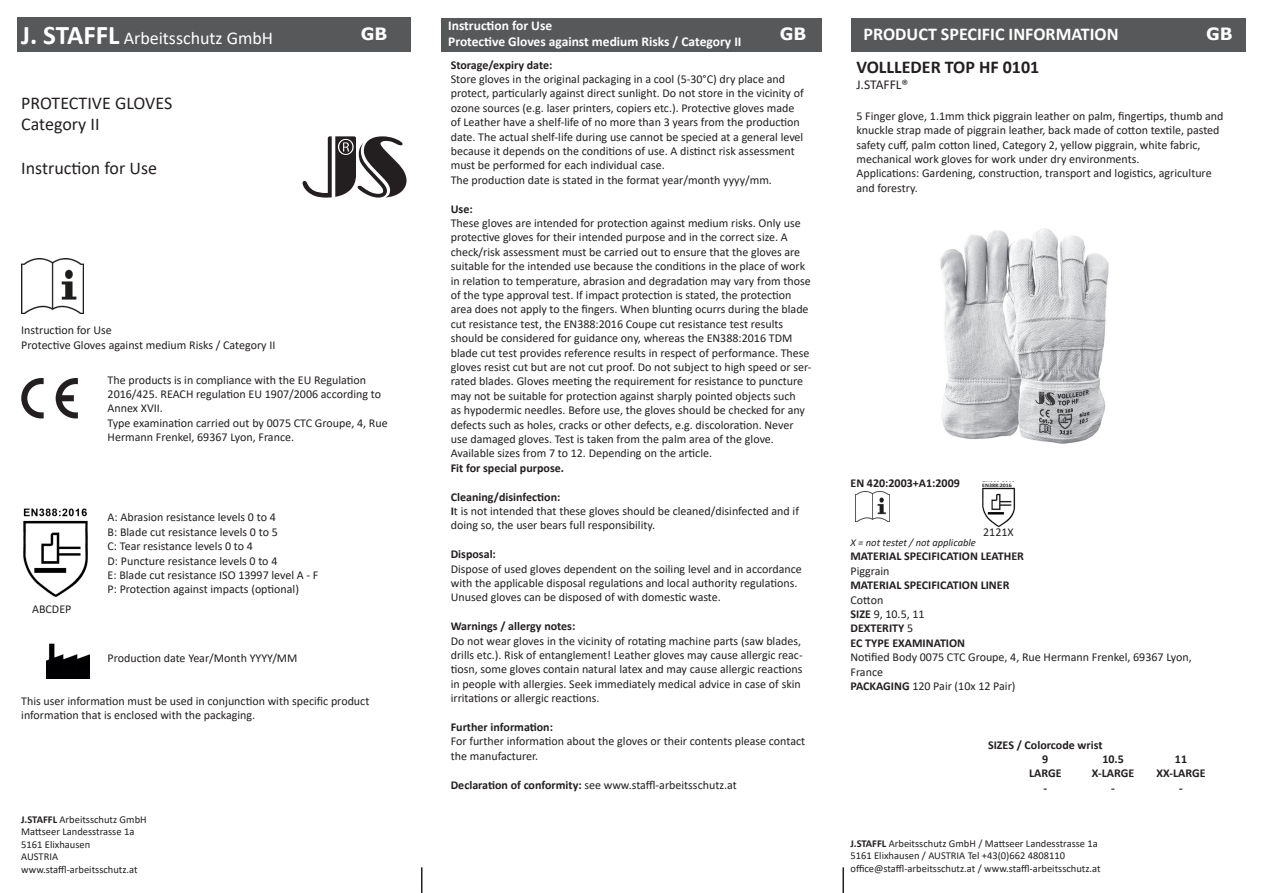
<style>
.page{position:relative;width:1263px;height:893px;background:#fff}
.page>*{position:absolute;margin:0;border:0;box-sizing:border-box;transform-origin:0 0}
.t1{font:18px "Calibri";color:#231f20}
.t2{font:700 18px "Calibri";color:#fff}
.t3{font:18px "Calibri";color:#fff}
.t4{font:700 18px "Calibri";color:#231f20}
.t5{font:700 16.95px "Verdana";color:#fff}
.t6{font:700 13.5px "Calibri";color:#fff}
.t7{font:13.5px "Calibri";color:#231f20}
.t8{font:12px/14.4px "Calibri";color:#231f20}
.t9{font:700 12px "Calibri";color:#231f20}
.t10{font:10.5px "Calibri";color:#231f20}
.t11{font:italic 10.5px "Calibri";color:#231f20}
.t12{font:700 5.25px "Calibri";color:#231f20;scale:1.15 1}
.s1{font-weight:700;font-size:27px}
.s2{font-weight:700}
.s3{font-weight:400}
</style>
<div class="page">
<div style="left:17px;top:17px;width:394px;height:35px;background:#57585a"></div>
<div style="left:851px;top:19px;width:395px;height:33px;background:#57585a"></div>
<svg style="left:421px;top:867px;width:1px;height:26px"></svg>
<hr style="left:842px;top:867px;width:2px;height:26px;background:#231f20">
<svg style="left:303px;top:136px;width:103px;height:62px"></svg>
<img style="left:21px;top:259px;width:63px;height:54px">
<img style="left:23px;top:508px;width:65px;height:89px">
<svg style="left:56px;top:378px;width:22px;height:40px"></svg>
<svg style="left:21px;top:378px;width:23px;height:40px"></svg>
<img style="left:855px;top:492px;width:35px;height:30px">
<div style="left:441px;top:19px;width:380px;height:33px;background:#57585a"></div>
<img style="left:46px;top:643px;width:43px;height:36px">
<img style="left:940px;top:228px;width:169px;height:216px">
<img style="left:982px;top:481px;width:33px;height:46px">
<div style="left:982px;top:482px;width:32px;height:5px;background:#fff"></div>
<p class="t3" style="left:21px;top:26px;width:253px"><span class="s1">J. STAFFL</span> Arbeitsschutz GmbH</p>
<p class="t6" style="left:448px;top:16px;width:106px">Instruction for Use</p>
<p class="t6" style="left:448px;top:32px;width:295px">Protective Gloves against medium Risks / Category II</p>
<p class="t5" style="left:361px;top:21px;width:28px">GB</p>
<p class="t5" style="left:780px;top:21px;width:28px">GB</p>
<p class="t1" style="left:21px;top:90px;width:153px">PROTECTIVE GLOVES</p>
<p class="t1" style="left:21px;top:112px;width:80px">Category II</p>
<p class="t1" style="left:21px;top:155px;width:137px">Instruction for Use</p>
<p class="t8" style="left:21px;top:323px;width:92px">Instruction for Use</p>
<p class="t8" style="left:21px;top:337px;width:256px">Protective Gloves against medium Risks / Category II</p>
<p class="t8" style="left:108px;top:372px;width:275px">The products is in compliance with the EU Regulation<br>2016/425. REACH regulation EU 1907/2006 according to<br>Annex XVII.</p>
<p class="t8" style="left:108px;top:415px;width:282px">Type examination carried out by 0075 CTC Groupe, 4, Rue<br>Hermann Frenkel, 69367 Lyon, France.</p>
<p class="t8" style="left:32px;top:601px;width:41px">ABCDEP</p>
<p class="t8" style="left:108px;top:510px;width:212px">A: Abrasion resistance levels 0 to 4<br>B: Blade cut resistance levels 0 to 5<br>C: Tear resistance levels 0 to 4<br>D: Puncture resistance levels 0 to 4<br>E: Blade cut resistance ISO 13997 level A - F P: Protection against impacts (optional)</p>
<p class="t8" style="left:108px;top:651px;width:191px">Production date Year/Month YYYY/MM</p>
<p class="t8" style="left:21px;top:693px;width:350px">This user information must be used in conjunction with specific product</p>
<p class="t8" style="left:21px;top:708px;width:236px">information that is enclosed with the packaging.</p>
<p class="t10" style="left:21px;top:812px;width:127px"><span class="s2">J.STAFFL</span> Arbeitsschutz GmbH</p>
<p class="t10" style="left:21px;top:824px;width:115px">Mattseer Landesstrasse 1a</p>
<p class="t10" style="left:21px;top:837px;width:71px">5161 Elixhausen</p>
<p class="t10" style="left:21px;top:850px;width:38px">AUSTRIA</p>
<p class="t10" style="left:21px;top:862px;width:118px">www.staffl-arbeitsschutz.at</p>
<p class="t9" style="left:451px;top:56px;width:103px">Storage/expiry date:</p>
<p class="t8" style="left:451px;top:71px;width:354px">Store gloves in the original packaging in a cool (5-30°C) dry place and protect, particularly against direct sunlight. Do not store in the vicinity of ozone sources (e.g. laser printers, copiers etc.). Protective gloves made of Leather have a shelf-life of no more than 3 years from the production date. The actual shelf-life during use cannot be specied at a general level because it depends on the conditions of use. A distinct risk assessment must be performed for each individual case.</p>
<p class="t8" style="left:451px;top:172px;width:323px">The production date is stated in the format year/month yyyy/mm.</p>
<p class="t9" style="left:451px;top:200px;width:23px">Use:</p>
<p class="t8" style="left:451px;top:215px;width:351px">These gloves are intended for protection against medium risks. Only use</p>
<p class="t8" style="left:451px;top:230px;width:339px">protective gloves for their intended purpose and in the correct size. A</p>
<p class="t8" style="left:451px;top:244px;width:351px">check/risk assessment must be carried out to ensure that the gloves are</p>
<p class="t8" style="left:451px;top:259px;width:362px">suitable for the intended use because the conditions in the place of work in relation to temperature, abrasion and degradation may vary from those of the type approval test. If impact protection is stated, the protection area does not apply to the fingers. When blunting ocurrs during the blade cut resistance test, the EN388:2016 Coupe cut resistance test results should be considered for guidance ony, whereas the EN388:2016 TDM blade cut test provides reference results in respect of performance. These gloves resist cut but are not cut proof. Do not subject to high speed or ser&shy;rated blades. Gloves meeting the requirement for resistance to puncture may not be suitable for protection against sharply pointed objects such<br>as hypodermic needles. Before use, the gloves should be checked for any defects such as holes, cracks or other defects, e.g. discoloration. Never use damaged gloves. Test is taken from the palm area of the glove.</p>
<p class="t8" style="left:451px;top:446px;width:263px">Available sizes from 7 to 12. Depending on the article.</p>
<p class="t9" style="left:451px;top:459px;width:115px">Fit for special purpose.</p>
<p class="t9" style="left:451px;top:488px;width:111px">Cleaning/disinfection:</p>
<p class="t8" style="left:451px;top:503px;width:350px"><span class="s2">I</span>t is not intended that these gloves should be cleaned/disinfected and if doing so, the user bears full responsibility.</p>
<p class="t9" style="left:451px;top:546px;width:47px">Disposal:</p>
<p class="t8" style="left:451px;top:561px;width:353px">Dispose of used gloves dependent on the soiling level and in accordance with the applicable disposal regulations and local authority regulations.<br>Unused gloves can be disposed of with domestic waste.</p>
<p class="t9" style="left:451px;top:618px;width:126px">Warnings / allergy notes:</p>
<p class="t8" style="left:451px;top:633px;width:353px">Do not wear gloves in the vicinity of rotating machine parts (saw blades, drills etc.). Risk of entanglement! Leather gloves may cause allergic reac&shy;tiosn, some gloves contain natural latex and may cause allergic reactions in people with allergies. Seek immediately medical advice in case of skin irritations or allergic reactions.</p>
<p class="t9" style="left:451px;top:718px;width:104px">Further information:</p>
<p class="t8" style="left:451px;top:734px;width:356px">For further information about the gloves or their contents please contact the manufacturer.</p>
<p class="t8" style="left:451px;top:777px;width:288px"><span class="s2">Declaration of conformity:</span> see www.staffl-arbeitsschutz.at</p>
<p class="t2" style="left:863px;top:21px;width:257px">PRODUCT SPECIFIC INFORMATION</p>
<p class="t5" style="left:1206px;top:21px;width:28px">GB</p>
<p class="t4" style="left:856px;top:54px;width:184px">VOLLLEDER TOP HF 0101</p>
<p class="t7" style="left:856px;top:75px;width:53px">J.STAFFL®</p>
<p class="t8" style="left:856px;top:108px;width:369px">5 Finger glove, 1.1mm thick piggrain leather on palm, fingertips, thumb and knuckle strap made of piggrain leather, back made of cotton textile, pasted safety cuff, palm cotton lined, Category 2, yellow piggrain, white fabric, mechanical work gloves for work under dry environments.<br>Applications: Gardening, construction, transport and logistics, agriculture and forestry.</p>
<p class="t9" style="left:850px;top:474px;width:111px">EN 420:2003+A1:2009</p>
<p class="t12" style="left:982px;top:481px;width:27px">EN388:2016</p>
<p class="t8" style="left:983px;top:524px;width:32px">2121X</p>
<p class="t11" style="left:850px;top:535px;width:127px">X = not testet / not applicable</p>
<p class="t9" style="left:850px;top:548px;width:175px">MATERIAL SPECIFICATION LEATHER</p>
<p class="t8" style="left:850px;top:563px;width:41px">Piggrain</p>
<p class="t9" style="left:850px;top:577px;width:160px">MATERIAL SPECIFICATION LINER</p>
<p class="t8" style="left:850px;top:592px;width:34px">Cotton</p>
<p class="t8" style="left:850px;top:606px;width:76px"><span class="s2">SIZE</span> 9, 10.5, 11</p>
<p class="t9" style="left:850px;top:620px;width:64px">DEXTERITY <span class="s3">5</span></p>
<p class="t9" style="left:850px;top:634px;width:116px">EC TYPE EXAMINATION</p>
<p class="t8" style="left:850px;top:650px;width:343px">Notified Body 0075 CTC Groupe, 4, Rue Hermann Frenkel, 69367 Lyon,</p>
<p class="t8" style="left:850px;top:664px;width:34px">France</p>
<p class="t8" style="left:850px;top:678px;width:167px"><span class="s2">PACKAGING</span> 120 Pair (10x 12 Pair)</p>
<p class="t9" style="left:988px;top:736px;width:116px">SIZES / Colorcode wrist</p>
<p class="t9" style="left:1042px;top:750px;width:8px">9</p>
<p class="t9" style="left:1029px;top:765px;width:34px">LARGE</p>
<p class="t9" style="left:1043px;top:779px;width:5px">-</p>
<p class="t9" style="left:1102px;top:750px;width:23px">10.5</p>
<p class="t9" style="left:1092px;top:765px;width:44px">X-LARGE</p>
<p class="t9" style="left:1111px;top:779px;width:5px">-</p>
<p class="t10" style="left:850px;top:836px;width:249px"><span class="s2">J.STAFFL</span> Arbeitsschutz GmbH / Mattseer Landesstrasse 1a</p>
<p class="t10" style="left:850px;top:848px;width:216px">5161 Elixhausen / AUSTRIA Tel +43(0)662 4808110</p>
<p class="t10" style="left:850px;top:861px;width:252px">office@staffl-arbeitsschutz.at / www.staffl-arbeitsschutz.at</p>
<p class="t9" style="left:1175px;top:750px;width:14px">11</p>
<p class="t9" style="left:1156px;top:765px;width:51px">XX-LARGE</p>
<p class="t9" style="left:1179px;top:779px;width:5px">-</p>
</div>
